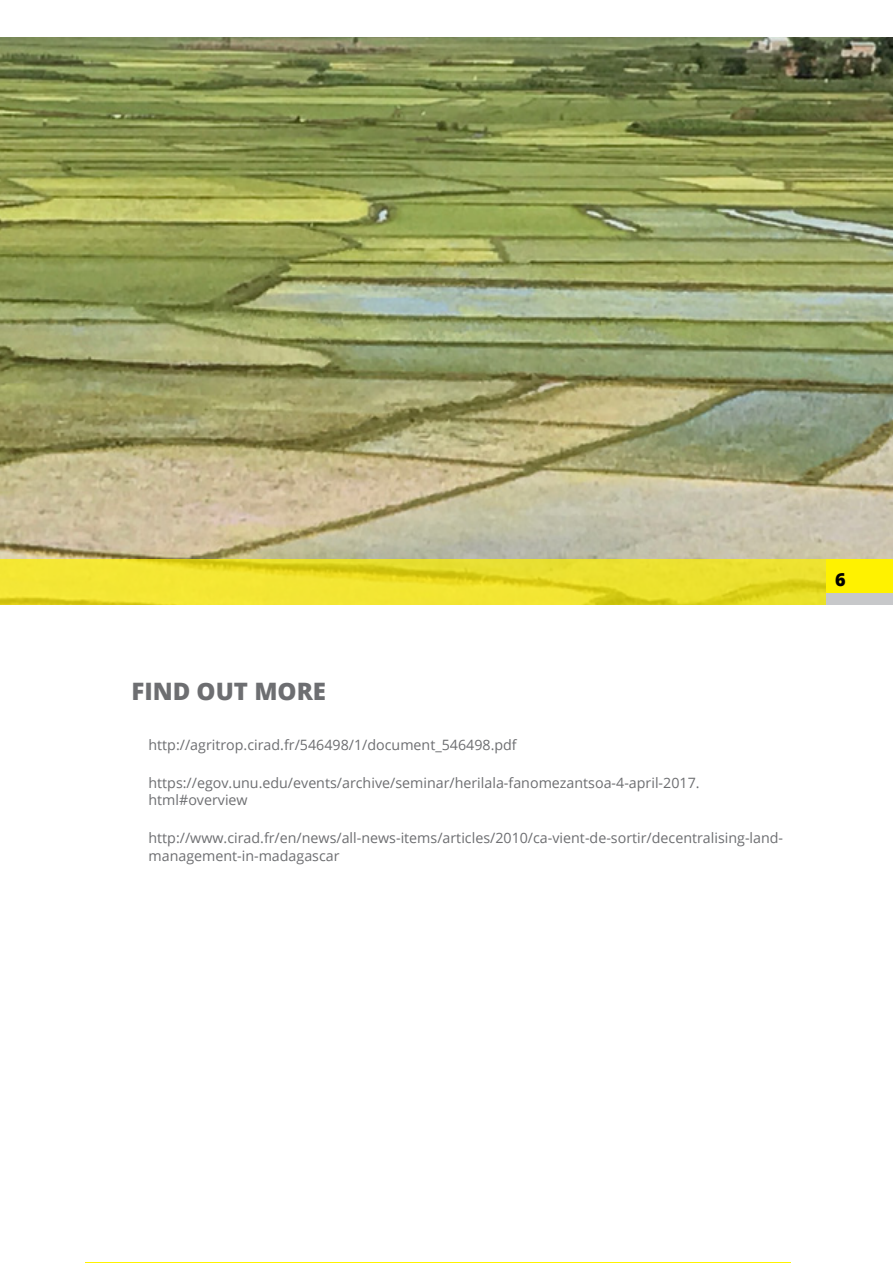
<style>
.page{position:relative;width:893px;height:1263px;background:#fff}
.page>*{position:absolute;margin:0;border:0;box-sizing:border-box;transform-origin:0 0}
.t1{font:800 24px "Open Sans";color:#6d6e71}
.t2{font:800 18px "Open Sans";color:#000}
.t3{font:14.25px/17.1px "Open Sans";color:#6d6e71}
</style>
<div class="page">
<img style="left:0;top:37px;width:893px;height:522px">
<svg style="left:0;top:559px;width:826px;height:45px;background:#ebdf2b"></svg>
<div style="left:826px;top:559px;width:67px;height:34px;background:#fff200"></div>
<div style="left:826px;top:593px;width:67px;height:11px;background:#c7c8ca"></div>
<hr style="left:86px;top:1262px;width:705px;height:1px;background:#fff200">
<h1 class="t1" style="left:131px;top:673px;width:196px">FIND OUT MORE</h1>
<p class="t3" style="left:148px;top:735px;width:370px">http://agritrop.cirad.fr/546498/1/document_546498.pdf</p>
<p class="t3" style="left:148px;top:774px;width:553px">https://egov.unu.edu/events/archive/seminar/herilala-fanomezantsoa-4-april-2017. html#overview</p>
<p class="t3" style="left:148px;top:829px;width:636px">http://www.cirad.fr/en/news/all-news-items/articles/2010/ca-vient-de-sortir/decentralising-land&shy;management-in-madagascar</p>
<p class="t2" style="left:835px;top:566px;width:12px">6</p>
</div>
